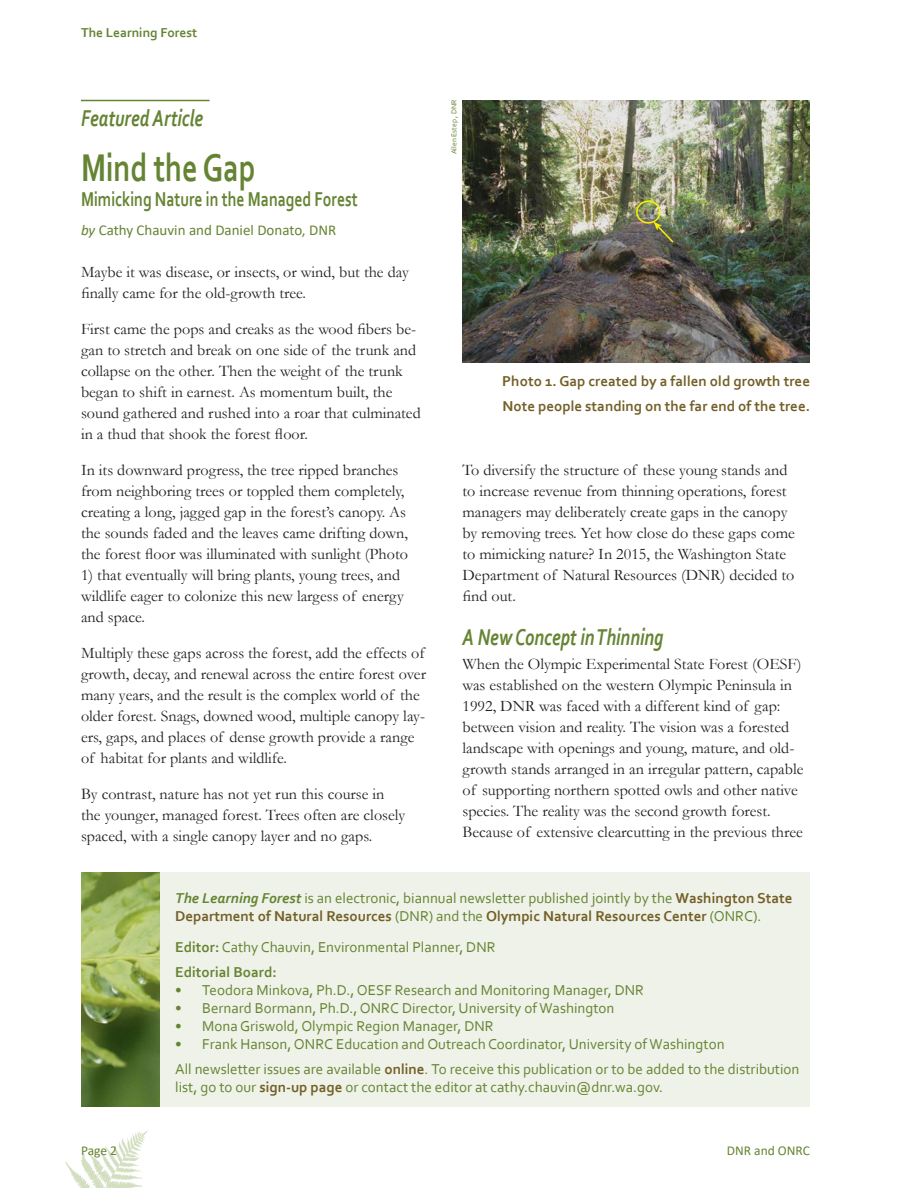
<style>
.page{position:relative;width:918px;height:1188px;background:#fff}
.page>*{position:absolute;margin:0;border:0;box-sizing:border-box;transform-origin:0 0}
.Heading_for_TOC{font:700 40.5px "Corbel";color:#658433;scale:.75 1}
.subhead{font:italic 700 24px "Corbel";color:#658433;scale:.75 1}
.Heading_for_TOC-2{font:italic 700 24px "Corbel";color:#658433;scale:.75 1}
.Heading_for_TOC-3{font:700 21px "Corbel";color:#658433;scale:.75 1}
.DNR_Body_Text{font:16.2px/21px "Garamond";color:#231f20}
.t1{font:15px/18px "Corbel";color:#658433}
.captions{font:700 15px "Corbel";color:#735f26}
.t2{font:15px "Calibri";color:#658433}
.t3{font:700 15px "Corbel";color:#658433}
.t4{font:700 13.5px "Corbel";color:#658433}
.t5{font:13.5px "Calibri";color:#658433}
.t6{font:7.5px "Corbel";color:#658433}
.s1{font-style:italic}
.s2{font-weight:700;font-style:italic}
.s3{font-weight:700;color:#735f26}
.s4{font-weight:700}
</style>
<div class="page">
<svg style="left:65px;top:1130px;width:83px;height:58px"></svg>
<div style="left:81px;top:873px;width:729px;height:234px;background:#eff2e8"></div>
<img style="left:81px;top:873px;width:79px;height:234px">
<hr style="left:81px;top:100px;width:129px;height:1px;background:#658433">
<img style="left:462px;top:101px;width:348px;height:261px">
<div style="left:636px;top:200px;width:25px;height:24px;border:2px solid #fbef04;border-radius:50%"></div>
<svg style="left:653px;top:222px;width:22px;height:22px"></svg>
<p class="t4" style="left:81px;top:24px;width:118px">The Learning Forest</p>
<p class="Heading_for_TOC-2" style="left:81px;top:103px;width:165px">Featured Article</p>
<p class="Heading_for_TOC" style="left:81px;top:143px;width:234px">Mind the Gap</p>
<p class="Heading_for_TOC-3" style="left:81px;top:186px;width:371px">Mimicking Nature in the Managed Forest</p>
<p class="t2" style="left:81px;top:219px;width:257px"><span class="s1">by</span> Cathy Chauvin and Daniel Donato, DNR</p>
<p class="DNR_Body_Text" style="left:81px;top:261px;width:329px">Maybe it was disease, or insects, or wind, but the day finally came for the old-growth tree.</p>
<p class="DNR_Body_Text" style="left:81px;top:318px;width:341px">First came the pops and creaks as the wood fibers be&shy;gan to stretch and break on one side of the trunk and collapse on the other. Then the weight of the trunk began to shift in earnest. As momentum built, the sound gathered and rushed into a roar that culminated in a thud that shook the forest floor.</p>
<p class="DNR_Body_Text" style="left:81px;top:459px;width:328px">In its downward progress, the tree ripped branches from neighboring trees or toppled them completely, creating a long, jagged gap in the forest’s canopy. As the sounds faded and the leaves came drifting down, the forest floor was illuminated with sunlight (Photo</p>
<p class="DNR_Body_Text" style="left:81px;top:564px;width:324px">1) that eventually will bring plants, young trees, and wildlife eager to colonize this new largess of energy and space.</p>
<p class="DNR_Body_Text" style="left:81px;top:642px;width:347px">Multiply these gaps across the forest, add the effects of growth, decay, and renewal across the entire forest over many years, and the result is the complex world of the older forest. Snags, downed wood, multiple canopy lay&shy;ers, gaps, and places of dense growth provide a range of habitat for plants and wildlife.</p>
<p class="DNR_Body_Text" style="left:81px;top:783px;width:326px">By contrast, nature has not yet run this course in the younger, managed forest. Trees often are closely spaced, with a single canopy layer and no gaps.</p>
<p class="t6" style="left:449px;top:154px;width:56px;rotate:-90deg">Allen Estep , DNR</p>
<p class="captions" style="left:502px;top:372px;width:309px">Photo 1. Gap created by a fallen old growth tree</p>
<p class="captions" style="left:503px;top:397px;width:309px">Note people standing on the far end of the tree.</p>
<p class="DNR_Body_Text" style="left:462px;top:459px;width:334px">To diversify the structure of these young stands and to increase revenue from thinning operations, forest managers may deliberately create gaps in the canopy by removing trees. Yet how close do these gaps come to mimicking nature? In 2015, the Washington State Department of Natural Resources (DNR) decided to find out.</p>
<p class="subhead" style="left:462px;top:622px;width:269px">A New Concept in Thinning</p>
<p class="DNR_Body_Text" style="left:462px;top:653px;width:342px">When the Olympic Experimental State Forest (OESF) was established on the western Olympic Peninsula in 1992, DNR was faced with a different kind of gap: between vision and reality. The vision was a forested landscape with openings and young, mature, and old&shy;growth stands arranged in an irregular pattern, capable of supporting northern spotted owls and other native species. The reality was the second growth forest.<br>Because of extensive clearcutting in the previous three</p>
<p class="t1" style="left:175px;top:888px;width:619px"><span class="s2">The Learning Forest</span> is an electronic, biannual newsletter published jointly by the <span class="s3">Washington State<br>Department of Natural Resources</span> (DNR) and the <span class="s3">Olympic Natural Resources Center</span> (ONRC).</p>
<p class="t1" style="left:175px;top:938px;width:322px"><span class="s4">Editor:</span> Cathy Chauvin, Environmental Planner, DNR</p>
<p class="t3" style="left:175px;top:963px;width:103px">Editorial Board:</p>
<p class="t1" style="left:175px;top:981px;width:470px">• Teodora Minkova, Ph.D., OESF Research and Monitoring Manager, DNR</p>
<p class="t1" style="left:175px;top:999px;width:441px">• Bernard Bormann, Ph.D., ONRC Director, University of Washington</p>
<p class="t1" style="left:175px;top:1017px;width:320px">• Mona Griswold, Olympic Region Manager, DNR</p>
<p class="t1" style="left:175px;top:1035px;width:551px">• Frank Hanson, ONRC Education and Outreach Coordinator, University of Washington</p>
<p class="t1" style="left:175px;top:1059px;width:626px">All newsletter issues are available <span class="s3">online</span>. To receive this publication or to be added to the distribution list, go to our <span class="s3">sign-up page</span> or contact the editor at cathy.chauvin@dnr.wa.gov.</p>
<p class="t5" style="left:81px;top:1141px;width:38px">Page 2</p>
<p class="t5" style="left:727px;top:1141px;width:85px">DNR and ONRC</p>
</div>
